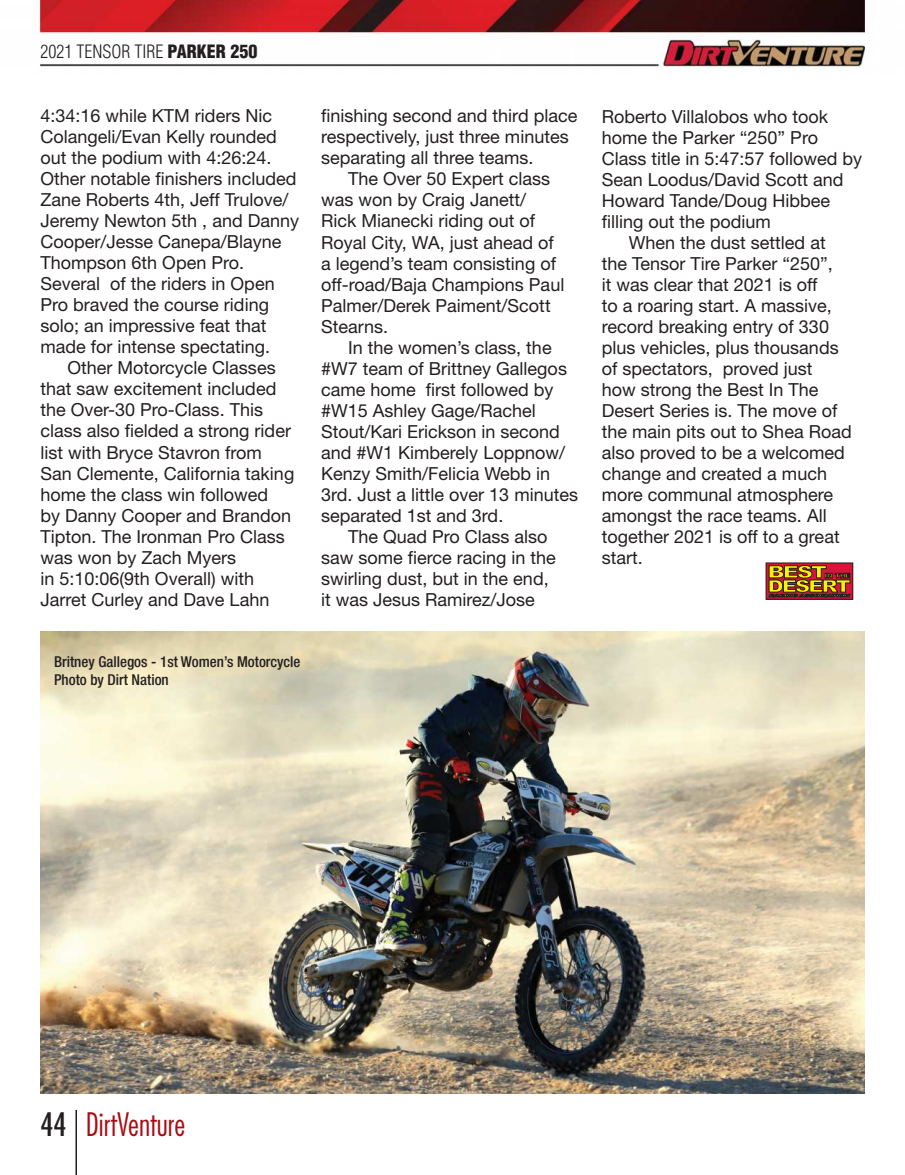
<style>
.page{position:relative;width:905px;height:1175px;background:#fff}
.page>*{position:absolute;margin:0;border:0;box-sizing:border-box;transform-origin:0 0}
.t1{font:300 condensed 31.5px "Futura";color:#a60e14}
.t2{font:18px/21px "Helvetica Neue";color:#231f20}
.t3{font:300 condensed 18px "Helvetica";color:#231f20}
.t4{font:500 condensed 15px/18px "Helvetica Neue";color:#231f20}
.s1{font-weight:900}
.s2{font-weight:400;color:#231f20}
</style>
<div class="page">
<hr style="left:75px;top:1109px;width:2px;height:65px;background:#231f20">
<img style="left:37px;top:0;width:830px;height:68px">
<img style="left:40px;top:632px;width:824px;height:462px">
<svg style="left:766px;top:563px;width:86px;height:36px"></svg>
<svg style="left:768px;top:565px;width:82px;height:32px;background:#9a5c1d"></svg>
<p class="t3" style="left:40px;top:41px;width:218px">2021 TENSOR TIRE <span class="s1">PARKER 250</span></p>
<p class="t2" style="left:40px;top:105px;width:260px">4:34:16 while KTM riders Nic<br>Colangeli/Evan Kelly rounded out the podium with 4:26:24.<br>Other notable finishers included<br>Zane Roberts 4th, Jeff Trulove/<br>Jeremy Newton 5th , and Danny<br>Cooper/Jesse Canepa/Blayne<br>Thompson 6th Open Pro.<br>Several of the riders in Open<br>Pro braved the course riding solo; an impressive feat that made for intense spectating.</p>
<p class="t2" style="left:40px;top:357px;width:255px;text-indent:27px">Other Motorcycle Classes that saw excitement included the Over-30 Pro-Class. This class also fielded a strong rider list with Bryce Stavron from<br>San Clemente, California taking home the class win followed<br>by Danny Cooper and Brandon<br>Tipton. The Ironman Pro Class was won by Zach Myers<br>in 5:10:06(9th Overall) with<br>Jarret Curley and Dave Lahn</p>
<p class="t4" style="left:54px;top:653px;width:248px">Britney Gallegos - 1st Women’s Motorcycle<br>Photo by Dirt Nation</p>
<p class="t2" style="left:321px;top:105px;width:258px">finishing second and third place</p>
<p class="t2" style="left:321px;top:126px;width:249px">respectively, just three minutes</p>
<p class="t2" style="left:321px;top:147px;width:214px">separating all three teams.</p>
<p class="t2" style="left:348px;top:168px;width:204px">The Over 50 Expert class</p>
<p class="t2" style="left:321px;top:189px;width:206px">was won by Craig Janett/</p>
<p class="t2" style="left:321px;top:210px;width:216px">Rick Mianecki riding out of</p>
<p class="t2" style="left:321px;top:231px;width:234px">Royal City, WA, just ahead of</p>
<p class="t2" style="left:321px;top:252px;width:236px">a legend’s team consisting of</p>
<p class="t2" style="left:321px;top:273px;width:245px">off-road/Baja Champions Paul</p>
<p class="t2" style="left:321px;top:294px;width:231px">Palmer/Derek Paiment/Scott</p>
<p class="t2" style="left:321px;top:315px;width:68px">Stearns.</p>
<p class="t2" style="left:348px;top:336px;width:205px">In the women’s class, the</p>
<p class="t2" style="left:321px;top:357px;width:247px">#W7 team of Brittney Gallegos</p>
<p class="t2" style="left:321px;top:378px;width:234px">came home first followed by</p>
<p class="t2" style="left:321px;top:399px;width:216px">#W15 Ashley Gage/Rachel</p>
<p class="t2" style="left:321px;top:420px;width:240px">Stout/Kari Erickson in second</p>
<p class="t2" style="left:321px;top:441px;width:245px">and #W1 Kimberely Loppnow/</p>
<p class="t2" style="left:321px;top:462px;width:230px">Kenzy Smith/Felicia Webb in</p>
<p class="t2" style="left:321px;top:483px;width:258px">3rd. Just a little over 13 minutes</p>
<p class="t2" style="left:321px;top:504px;width:184px">separated 1st and 3rd.</p>
<p class="t2" style="left:348px;top:525px;width:201px">The Quad Pro Class also</p>
<p class="t2" style="left:321px;top:546px;width:236px">saw some fierce racing in the</p>
<p class="t2" style="left:321px;top:567px;width:229px">swirling dust, but in the end,</p>
<p class="t2" style="left:321px;top:588px;width:215px">it was Jesus Ramirez/Jose</p>
<p class="t2" style="left:601px;top:105px;width:228px">Roberto Villalobos who took</p>
<p class="t2" style="left:601px;top:126px;width:218px">home the Parker “250” Pro</p>
<p class="t2" style="left:601px;top:147px;width:262px">Class title in 5:47:57 followed by</p>
<p class="t2" style="left:601px;top:168px;width:243px">Sean Loodus/David Scott and</p>
<p class="t2" style="left:601px;top:189px;width:230px">Howard Tande/Doug Hibbee</p>
<p class="t2" style="left:601px;top:210px;width:171px">filling out the podium</p>
<p class="t2" style="left:628px;top:231px;width:198px">When the dust settled at</p>
<p class="t2" style="left:601px;top:252px;width:233px">the Tensor Tire Parker “250”,</p>
<p class="t2" style="left:601px;top:273px;width:217px">it was clear that 2021 is off</p>
<p class="t2" style="left:601px;top:294px;width:232px">to a roaring start. A massive,</p>
<p class="t2" style="left:601px;top:315px;width:229px">record breaking entry of 330</p>
<p class="t2" style="left:601px;top:336px;width:238px">plus vehicles, plus thousands</p>
<p class="t2" style="left:601px;top:357px;width:212px">of spectators, proved just</p>
<p class="t2" style="left:601px;top:378px;width:218px">how strong the Best In The</p>
<p class="t2" style="left:601px;top:399px;width:237px">Desert Series is. The move of</p>
<p class="t2" style="left:601px;top:420px;width:251px">the main pits out to Shea Road</p>
<p class="t2" style="left:601px;top:441px;width:245px">also proved to be a welcomed</p>
<p class="t2" style="left:601px;top:462px;width:227px">change and created a much</p>
<p class="t2" style="left:601px;top:483px;width:233px">more communal atmosphere</p>
<p class="t2" style="left:601px;top:504px;width:226px">amongst the race teams. All</p>
<p class="t2" style="left:601px;top:525px;width:239px">together 2021 is off to a great</p>
<p class="t2" style="left:601px;top:546px;width:43px">start.</p>
<h1 class="t1" style="left:40px;top:1104px;width:146px"><span class="s2">44</span> DirtVenture</h1>
</div>
